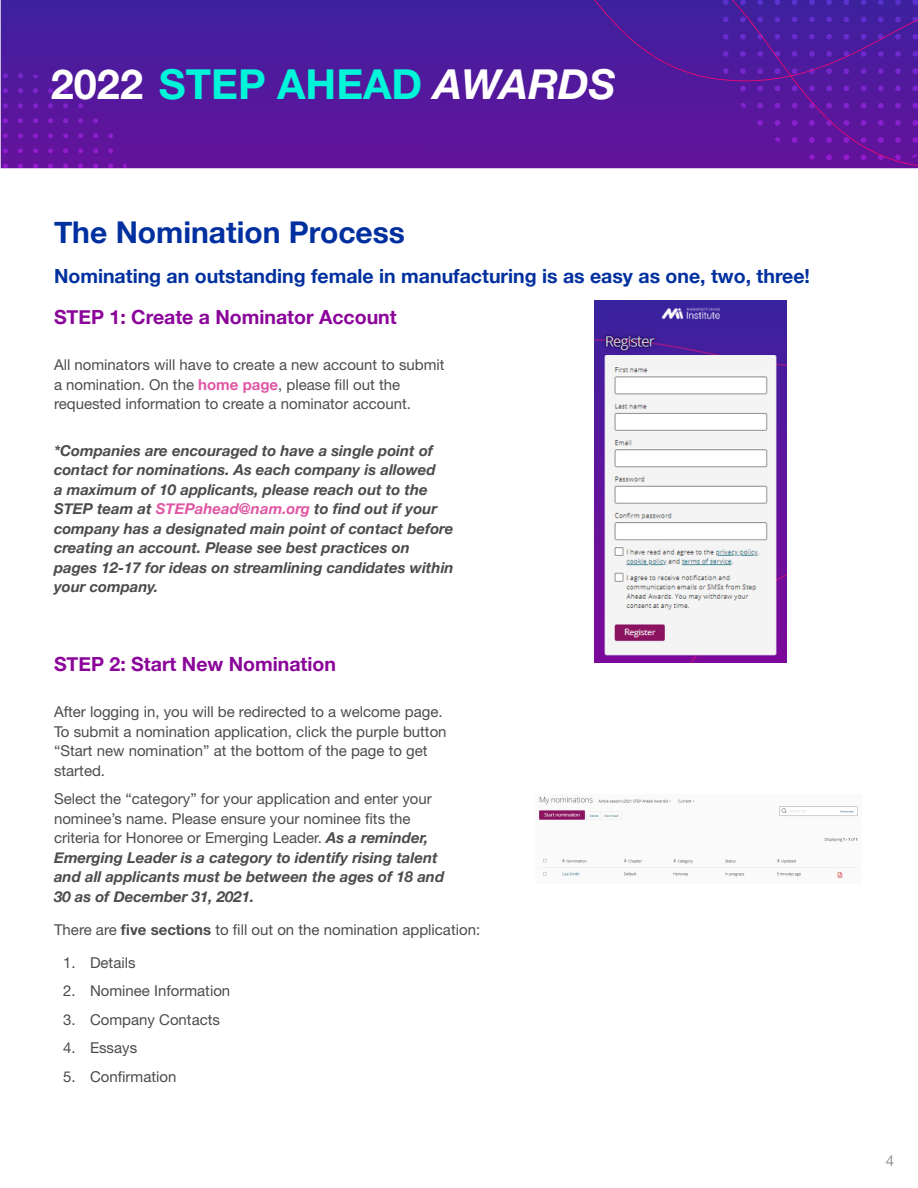
<style>
.page{position:relative;width:918px;height:1188px;background:#fff}
.page>*{position:absolute;margin:0;border:0;box-sizing:border-box;transform-origin:0 0}
.t1{font:700 41.4px "Helvetica Neue";color:#00f5d9}
.big_headline{font:700 30px "Helvetica Neue";color:#00309f}
.big_headline-2{font:700 19.5px "Helvetica Neue";color:#00309f}
.small_headline{font:700 19.5px "Helvetica Neue";color:#8b049a}
.body_text{font:15px/19.5px "Helvetica Neue";color:#4b4c4d}
.small_headline-2{font:italic 700 15px/19.5px "Helvetica Neue";color:#4b4c4d}
.small_headline-3{font:15px/19.5px "Helvetica Neue";color:#4b4c4d}
.t2{font:15px "Helvetica Neue";color:#939598}
.s1{color:#fff}
.s2{font-style:italic;color:#fff}
.s3{font-weight:700;color:#e057a4}
.s4{color:#e057a4}
.s5{font-weight:700;font-style:italic}
.s6{font-family:"Helvetica Neue LT Std";font-weight:700}
</style>
<div class="page">
<svg style="left:1px;top:0;width:917px;height:168px;background:#4f199c"></svg>
<svg style="left:123px;top:73px;width:5px;height:5px"></svg>
<svg style="left:123px;top:88px;width:5px;height:5px"></svg>
<svg style="left:108px;top:73px;width:5px;height:5px"></svg>
<svg style="left:108px;top:88px;width:5px;height:5px"></svg>
<svg style="left:93px;top:73px;width:5px;height:5px"></svg>
<svg style="left:93px;top:88px;width:5px;height:5px"></svg>
<svg style="left:78px;top:73px;width:5px;height:5px"></svg>
<svg style="left:78px;top:88px;width:5px;height:5px"></svg>
<svg style="left:63px;top:73px;width:5px;height:5px"></svg>
<svg style="left:63px;top:88px;width:5px;height:5px"></svg>
<svg style="left:48px;top:73px;width:5px;height:5px"></svg>
<svg style="left:48px;top:88px;width:5px;height:5px"></svg>
<svg style="left:33px;top:73px;width:5px;height:5px"></svg>
<svg style="left:33px;top:88px;width:5px;height:5px"></svg>
<svg style="left:18px;top:73px;width:5px;height:5px"></svg>
<svg style="left:18px;top:88px;width:5px;height:5px"></svg>
<svg style="left:3px;top:73px;width:5px;height:5px"></svg>
<svg style="left:3px;top:88px;width:5px;height:5px"></svg>
<div style="left:1px;top:103px;width:209px;height:65px;background:#5e159c"></div>
<svg style="left:594px;top:0;width:324px;height:166px;background:#54199e"></svg>
<img style="left:594px;top:301px;width:192px;height:361px">
<img style="left:538px;top:796px;width:320px;height:82px">
<h1 class="t1" style="left:51px;top:58px;width:566px"><span class="s1">2022</span> STEP AHEAD <span class="s2">AWARDS</span></h1>
<p class="big_headline" style="left:54px;top:208px;width:353px">The Nomination Process</p>
<p class="big_headline-2" style="left:54px;top:260px;width:758px">Nominating an outstanding female in manufacturing is as easy as one, two, three!</p>
<p class="small_headline" style="left:54px;top:302px;width:344px">STEP 1: Create a Nominator Account</p>
<p class="small_headline-3" style="left:54px;top:355px;width:392px">All nominators will have to create a new account to submit a nomination. On the <span class="s3">home page</span>, please fill out the requested information to create a nominator account.</p>
<p class="small_headline-2" style="left:54px;top:441px;width:401px">*Companies are encouraged to have a single point of contact for nominations. As each company is allowed<br>a maximum of 10 applicants, please reach out to the STEP team at <span class="s4">STEPahead@nam.org</span> to find out if your company has a designated main point of contact before creating an account. Please see best practices on pages 12-17 for ideas on streamlining candidates within your company.</p>
<p class="small_headline" style="left:54px;top:648px;width:284px">STEP 2: Start New Nomination</p>
<p class="small_headline-3" style="left:54px;top:702px;width:394px">After logging in, you will be redirected to a welcome page.<br>To submit a nomination application, click the purple button “Start new nomination” at the bottom of the page to get started.</p>
<p class="body_text" style="left:54px;top:789px;width:392px">Select the “category” for your application and enter your nominee’s name. Please ensure your nominee fits the criteria for Honoree or Emerging Leader. <span class="s5">As a reminder, Emerging Leader is a category to identify rising talent and all applicants must be between the ages of 18 and 30 as of December 31, 2021.</span></p>
<p class="body_text" style="left:54px;top:919px;width:428px">There are <span class="s6">five sections</span> to fill out on the nomination application:</p>
<p class="body_text" style="left:63px;top:952px;width:74px">1. Details</p>
<p class="body_text" style="left:63px;top:981px;width:169px">2. Nominee Information</p>
<p class="body_text" style="left:63px;top:1009px;width:159px">3. Company Contacts</p>
<p class="body_text" style="left:63px;top:1038px;width:76px">4. Essays</p>
<p class="body_text" style="left:63px;top:1066px;width:115px">5. Confirmation</p>
<p class="t2" style="left:886px;top:1151px;width:10px">4</p>
</div>
